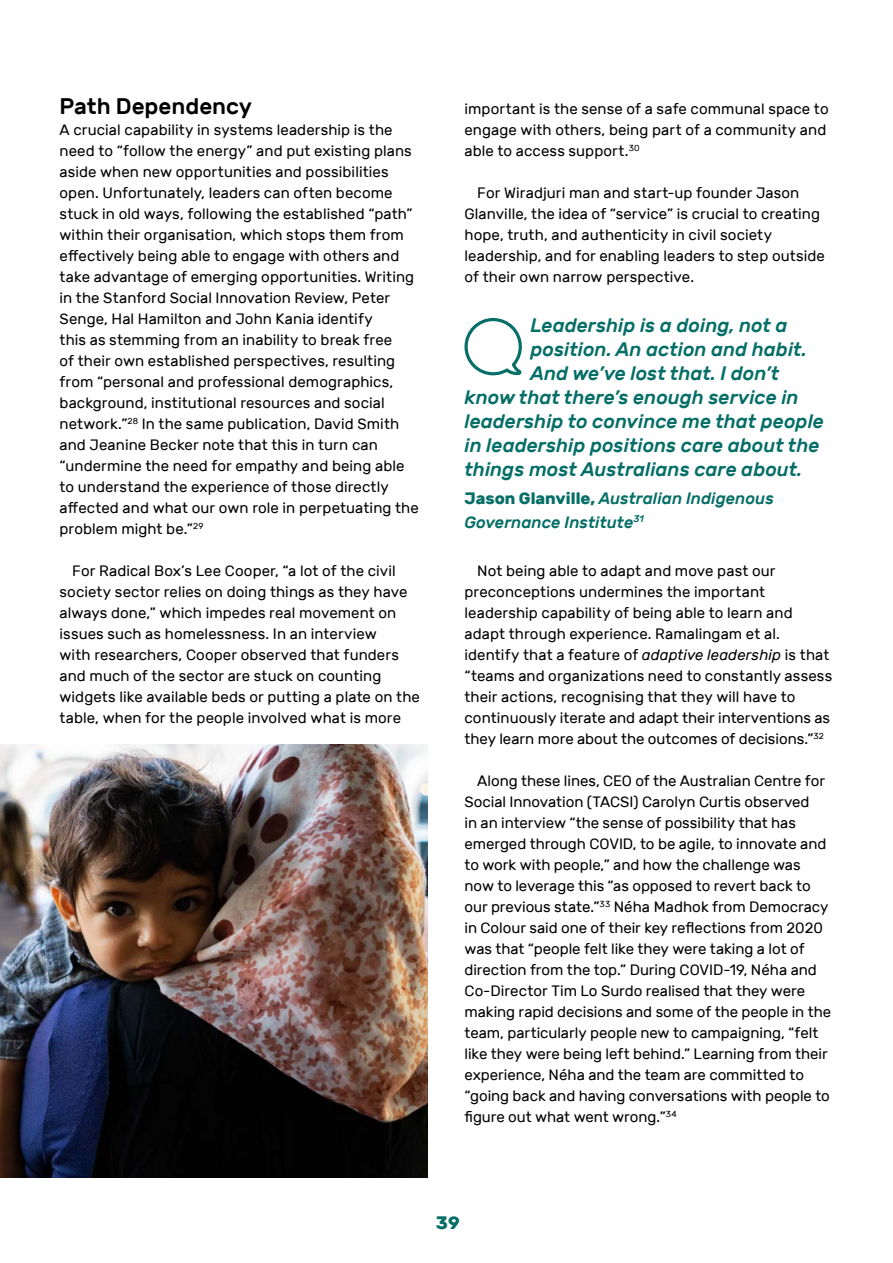
<style>
.page{position:relative;width:893px;height:1263px;background:#fff}
.page>*{position:absolute;margin:0;border:0;box-sizing:border-box;transform-origin:0 0}
.Header_3_black__H3{font:500 22.5px "Rubik";color:#000}
.pull_quote{font:italic 500 19.5px "Rubik";color:#046e67}
.t1{font:700 18px "Rubik";color:#026e67}
.pull_quote-2{font:italic 500 16.5px/24px "Rubik";color:#046e67}
.body_copy{font:15px/21px "Rubik";letter-spacing:.005em;color:#000}
.body_copy_no_indent{font:15px/21px "Rubik";letter-spacing:.005em;color:#000}
.s1{font-weight:700;font-style:normal}
.s2{font-style:italic}
</style>
<div class="page">
<svg style="left:464px;top:318px;width:58px;height:58px"></svg>
<img style="left:0;top:744px;width:427px;height:434px">
<p class="Header_3_black__H3" style="left:60px;top:94px;width:194px">Path Dependency</p>
<p class="body_copy_no_indent" style="left:60px;top:120px;width:361px">A crucial capability in systems leadership is the need to “follow the energy” and put existing plans aside when new opportunities and possibilities open. Unfortunately, leaders can often become stuck in old ways, following the established “path” within their organisation, which stops them from effectively being able to engage with others and take advantage of emerging opportunities. Writing in the Stanford Social Innovation Review, Peter Senge, Hal Hamilton and John Kania identify<br>this as stemming from an inability to break free<br>of their own established perspectives, resulting from “personal and professional demographics, background, institutional resources and social network.”<sup>28</sup> In the same publication, David Smith and Jeanine Becker note that this in turn can “undermine the need for empathy and being able to understand the experience of those directly affected and what our own role in perpetuating the problem might be.”<sup>29</sup></p>
<p class="body_copy" style="left:60px;top:561px;width:362px;text-indent:13px">For Radical Box’s Lee Cooper, “a lot of the civil society sector relies on doing things as they have always done,” which impedes real movement on issues such as homelessness. In an interview<br>with researchers, Cooper observed that funders and much of the sector are stuck on counting widgets like available beds or putting a plate on the table, when for the people involved what is more</p>
<p class="body_copy" style="left:464px;top:99px;width:366px">important is the sense of a safe communal space to engage with others, being part of a community and able to access support.<sup>30</sup></p>
<p class="body_copy" style="left:464px;top:183px;width:362px;text-indent:13px">For Wiradjuri man and start-up founder Jason Glanville, the idea of “service” is crucial to creating hope, truth, and authenticity in civil society leadership, and for enabling leaders to step outside of their own narrow perspective.</p>
<p class="pull_quote" style="left:530px;top:314px;width:259px">Leadership is a doing, not a</p>
<p class="pull_quote" style="left:530px;top:338px;width:278px">position. An action and habit.</p>
<p class="pull_quote" style="left:530px;top:362px;width:250px">And we’ve lost that. I don’t</p>
<p class="pull_quote" style="left:464px;top:386px;width:336px">know that there’s enough service in</p>
<p class="pull_quote" style="left:464px;top:410px;width:361px">leadership to convince me that people</p>
<p class="pull_quote" style="left:464px;top:434px;width:357px">in leadership positions care about the</p>
<p class="pull_quote" style="left:464px;top:458px;width:339px">things most Australians care about.</p>
<p class="pull_quote-2" style="left:464px;top:486px;width:311px"><span class="s1">Jason Glanville,</span> Australian Indigenous<br>Governance Institute<sup>31</sup></p>
<p class="body_copy" style="left:464px;top:561px;width:369px;text-indent:13px">Not being able to adapt and move past our preconceptions undermines the important leadership capability of being able to learn and adapt through experience. Ramalingam et al. identify that a feature of <span class="s2">adaptive leadership</span> is that “teams and organizations need to constantly assess their actions, recognising that they will have to continuously iterate and adapt their interventions as they learn more about the outcomes of decisions.”<sup>32</sup></p>
<p class="body_copy" style="left:464px;top:771px;width:368px;text-indent:13px">Along these lines, CEO of the Australian Centre for Social Innovation (TACSI) Carolyn Curtis observed<br>in an interview “the sense of possibility that has emerged through COVID, to be agile, to innovate and to work with people,” and how the challenge was now to leverage this “as opposed to revert back to our previous state.”<sup>33</sup> Néha Madhok from Democracy in Colour said one of their key reflections from 2020 was that “people felt like they were taking a lot of direction from the top.” During COVID-19, Néha and Co-Director Tim Lo Surdo realised that they were making rapid decisions and some of the people in the team, particularly people new to campaigning, “felt like they were being left behind.” Learning from their experience, Néha and the team are committed to “going back and having conversations with people to figure out what went wrong.”<sup>34</sup></p>
<p class="t1" style="left:436px;top:1212px;width:25px">39</p>
</div>
